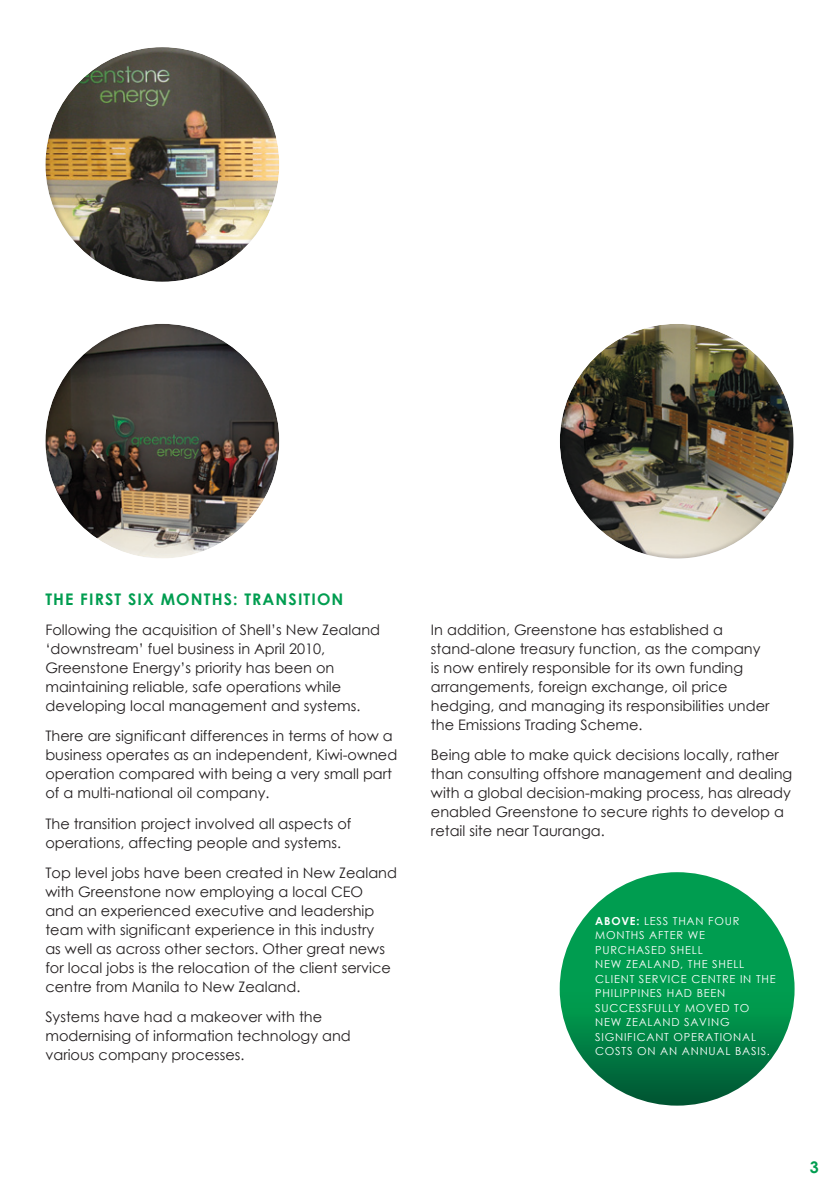
<style>
.page{position:relative;width:840px;height:1191px;background:#fff}
.page>*{position:absolute;margin:0;border:0;box-sizing:border-box;transform-origin:0 0}
.t1{font:700 16px "Century Gothic";letter-spacing:.07em;color:#009d50}
.t2{font:14.4px/19px "Century Gothic";color:#231f20}
.t3{font:11px "Century Gothic";letter-spacing:.07em;color:#fff}
.t4{font:700 11px "Century Gothic";color:#fff}
.s1{font-weight:400}
</style>
<div class="page">
<div style="left:58px;top:385px;width:224px;height:177px;background:#fff;opacity:.25"></div>
<div style="left:44px;top:322px;width:235px;height:213px;background:#231f20;opacity:.25"></div>
<div style="left:572px;top:320px;width:224px;height:177px;background:#fff;opacity:.25"></div>
<div style="left:558px;top:347px;width:235px;height:213px;background:#231f20;opacity:.25"></div>
<div style="left:58px;top:43px;width:224px;height:178px;background:#fff;opacity:.25"></div>
<div style="left:44px;top:71px;width:235px;height:212px;background:#231f20;opacity:.25"></div>
<svg style="left:559px;top:872px;width:235px;height:233px;background:#01904b"></svg>
<p class="t1" style="left:45px;top:589px;width:59px">THE FIRST</p>
<p class="t1" style="left:128px;top:589px;width:217px">SIX MONTHS: TRANSITION</p>
<p class="t2" style="left:45px;top:620px;width:336px">Following the acquisition of Shell’s New Zealand ‘downstream’ fuel business in April 2010, Greenstone Energy’s priority has been on maintaining reliable, safe operations while developing local management and systems.</p>
<p class="t2" style="left:45px;top:726px;width:353px">There are significant differences in terms of how a business operates as an independent, Kiwi-owned operation compared with being a very small part of a multi-national oil company.</p>
<p class="t2" style="left:45px;top:814px;width:307px">The transition project involved all aspects of operations, affecting people and systems.</p>
<p class="t2" style="left:45px;top:863px;width:353px">Top level jobs have been created in New Zealand with Greenstone now employing a local CEO<br>and an experienced executive and leadership team with significant experience in this industry<br>as well as across other sectors. Other great news for local jobs is the relocation of the client service centre from Manila to New Zealand.</p>
<p class="t2" style="left:45px;top:1007px;width:307px">Systems have had a makeover with the modernising of information technology and various company processes.</p>
<p class="t2" style="left:430px;top:619px;width:340px">In addition, Greenstone has established a stand-alone treasury function, as the company is now entirely responsible for its own funding arrangements, foreign exchange, oil price hedging, and managing its responsibilities under the Emissions Trading Scheme.</p>
<p class="t2" style="left:430px;top:745px;width:363px">Being able to make quick decisions locally, rather than consulting offshore management and dealing with a global decision-making process, has already enabled Greenstone to secure rights to develop a retail site near Tauranga.</p>
<p class="t4" style="left:595px;top:913px;width:62px">ABOVE: <span class="s1">Less</span></p>
<p class="t3" style="left:672px;top:914px;width:68px">than four</p>
<p class="t3" style="left:595px;top:928px;width:10px">mont</p>
<p class="t3" style="left:630px;top:928px;width:26px">hs afte</p>
<p class="t3" style="left:676px;top:928px;width:30px">r WE</p>
<p class="t3" style="left:595px;top:943px;width:49px">purchase</p>
<p class="t3" style="left:657px;top:943px;width:34px">d Shell</p>
<p class="t3" style="left:595px;top:957px;width:16px">New</p>
<p class="t3" style="left:625px;top:957px;width:15px">Zealan</p>
<p class="t3" style="left:671px;top:957px;width:74px">d, the SH ELL</p>
<p class="t3" style="left:595px;top:972px;width:8px">client</p>
<p class="t3" style="left:638px;top:972px;width:36px">service</p>
<p class="t3" style="left:691px;top:972px;width:9px">cent</p>
<p class="t3" style="left:721px;top:972px;width:54px">re in the</p>
<p class="t3" style="left:595px;top:986px;width:50px">Philippines</p>
<p class="t3" style="left:666px;top:986px;width:38px">had been</p>
<p class="t3" style="left:595px;top:1001px;width:23px">successf</p>
<p class="t3" style="left:654px;top:1001px;width:89px">ully moved to</p>
<p class="t3" style="left:595px;top:1015px;width:16px">New</p>
<p class="t3" style="left:625px;top:1015px;width:15px">Zealan</p>
<p class="t3" style="left:671px;top:1015px;width:45px">d saving</p>
<p class="t3" style="left:595px;top:1030px;width:8px">significant</p>
<p class="t3" style="left:673px;top:1030px;width:40px">operational</p>
<p class="t3" style="left:595px;top:1044px;width:9px">costs</p>
<p class="t3" style="left:636px;top:1044px;width:10px">on</p>
<p class="t3" style="left:659px;top:1044px;width:31px">an ann</p>
<p class="t3" style="left:708px;top:1044px;width:34px">ual basis</p>
<p class="t3" style="left:766px;top:1044px;width:5px">.</p>
<p class="t1" style="left:809px;top:1157px;width:10px">3</p>
</div>
